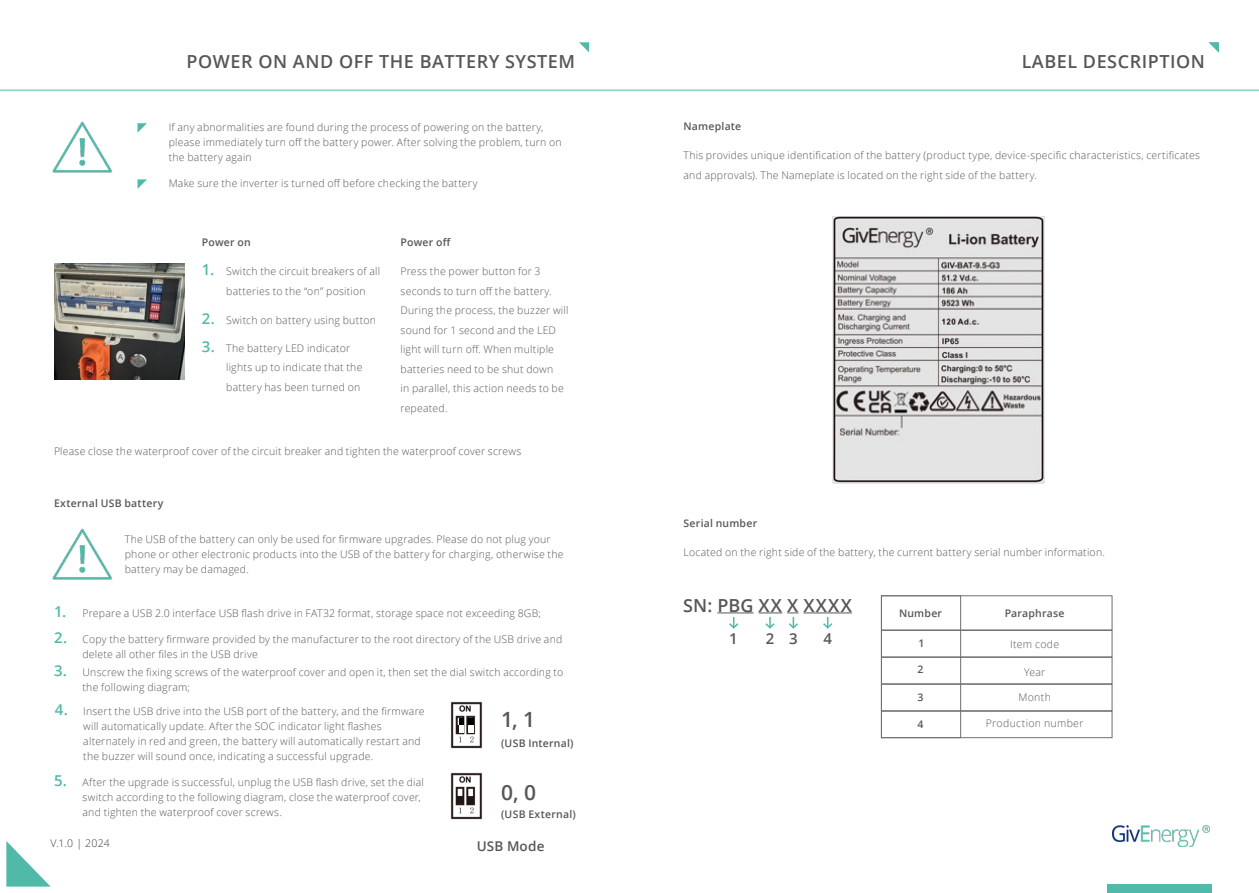
<style>
.page{position:relative;width:1259px;height:893px;background:#fff}
.page>*{position:absolute;margin:0;border:0;box-sizing:border-box;transform-origin:0 0}
.t1{font:600 21px "Open Sans";color:#575756}
.t2{font:600 18px "Open Sans";letter-spacing:.03em;color:#575756}
.t3{font:600 18px "Open Sans";letter-spacing:.065em;color:#575756}
.t4{font:600 15px "Open Sans";color:#50b9aa}
.t5{font:600 15px "Open Sans";color:#575756}
.t6{font:600 13.5px "Open Sans";letter-spacing:.015em;color:#575756}
.t7{font:300 10.5px/19.5px "Open Sans";letter-spacing:.02em;color:#575756}
.t8{font:600 10.5px "Open Sans";letter-spacing:.02em;color:#575756}
.t9{font:300 10.5px "Open Sans";color:#3c3c3b}
</style>
<div class="page">
<hr style="left:629px;top:90px;width:630px;height:1px;background:#50b9aa">
<hr style="left:0;top:90px;width:629px;height:1px;background:#50b9aa">
<svg style="left:6px;top:841px;width:45px;height:46px"></svg>
<svg style="left:579px;top:42px;width:10px;height:10px"></svg>
<svg style="left:1208px;top:42px;width:11px;height:11px"></svg>
<div style="left:1107px;top:884px;width:105px;height:9px;background:#50b9aa"></div>
<img style="left:1112px;top:825px;width:97px;height:21px">
<img style="left:833px;top:216px;width:211px;height:267px">
<hr style="left:717px;top:612px;width:36px;height:1px;background:#575756">
<hr style="left:803px;top:612px;width:49px;height:1px;background:#575756">
<div style="left:881px;top:595px;width:80px;height:143px;border:1px solid #70706e"></div>
<div style="left:881px;top:595px;width:231px;height:35px;border:1px solid #70706e"></div>
<div style="left:881px;top:630px;width:231px;height:27px;border:1px solid #70706e"></div>
<div style="left:881px;top:657px;width:231px;height:27px;border:1px solid #70706e"></div>
<div style="left:881px;top:684px;width:231px;height:27px;border:1px solid #70706e"></div>
<div style="left:881px;top:711px;width:231px;height:27px;border:1px solid #70706e"></div>
<svg style="left:729px;top:617px;width:10px;height:12px"></svg>
<svg style="left:758px;top:612px;width:41px;height:17px"></svg>
<svg style="left:823px;top:617px;width:10px;height:12px"></svg>
<img style="left:54px;top:264px;width:131px;height:115px">
<img style="left:52px;top:121px;width:60px;height:52px">
<img style="left:52px;top:528px;width:60px;height:52px">
<svg style="left:137px;top:123px;width:10px;height:10px"></svg>
<svg style="left:137px;top:179px;width:10px;height:10px"></svg>
<img style="left:450px;top:772px;width:32px;height:48px">
<img style="left:450px;top:701px;width:32px;height:48px">
<hr style="left:459px;top:718px;width:4px;height:14px;background:#fff">
<svg style="left:459px;top:718px;width:4px;height:7px"></svg>
<div style="left:469px;top:718px;width:5px;height:14px;background:#fff"></div>
<svg style="left:469px;top:718px;width:5px;height:7px"></svg>
<h2 class="t2" style="left:187px;top:49px;width:390px">POWER ON AND OFF THE BATTERY SYSTEM</h2>
<h2 class="t2" style="left:1021px;top:49px;width:185px">LABEL DESCRIPTION</h2>
<p class="t7" style="left:169px;top:120px;width:394px;line-height:15px">If any abnormalities are found during the process of powering on the battery, please immediately turn off the battery power. After solving the problem, turn on the battery again</p>
<p class="t7" style="left:169px;top:174px;width:310px">Make sure the inverter is turned off before checking the battery</p>
<p class="t8" style="left:202px;top:235px;width:50px">Power on</p>
<p class="t8" style="left:400px;top:235px;width:52px">Power off</p>
<h3 class="t4" style="left:202px;top:259px;width:14px">1.</h3>
<p class="t7" style="left:226px;top:261px;width:155px">Switch the circuit breakers of all batteries to the “on” position</p>
<h3 class="t4" style="left:202px;top:308px;width:15px">2.</h3>
<p class="t7" style="left:226px;top:310px;width:151px">Switch on battery using button</p>
<h3 class="t4" style="left:202px;top:336px;width:14px">3.</h3>
<p class="t7" style="left:226px;top:338px;width:138px">The battery LED indicator lights up to indicate that the battery has been turned on</p>
<p class="t7" style="left:400px;top:261px;width:169px">Press the power button for 3 seconds to turn off the battery.<br>During the process, the buzzer will sound for 1 second and the LED light will turn off. When multiple batteries need to be shut down<br>in parallel, this action needs to be repeated.</p>
<p class="t7" style="left:54px;top:441px;width:469px">Please close the waterproof cover of the circuit breaker and tighten the waterproof cover screws</p>
<p class="t8" style="left:54px;top:496px;width:111px">External USB battery</p>
<p class="t7" style="left:125px;top:531px;width:440px;line-height:15px">The USB of the battery can only be used for firmware upgrades. Please do not plug your phone or other electronic products into the USB of the battery for charging, otherwise the battery may be damaged.</p>
<h3 class="t4" style="left:54px;top:601px;width:14px">1.</h3>
<p class="t7" style="left:82px;top:603px;width:460px">Prepare a USB 2.0 interface USB flash drive in FAT32 format, storage space not exceeding 8GB;</p>
<h3 class="t4" style="left:54px;top:627px;width:15px">2.</h3>
<p class="t7" style="left:82px;top:632px;width:481px;line-height:15px">Copy the battery firmware provided by the manufacturer to the root directory of the USB drive and delete all other files in the USB drive</p>
<h3 class="t4" style="left:54px;top:661px;width:14px">3.</h3>
<h3 class="t4" style="left:55px;top:699px;width:15px">4.</h3>
<p class="t7" style="left:82px;top:665px;width:482px;line-height:15px">Unscrew the fixing screws of the waterproof cover and open it, then set the dial switch according to the following diagram;</p>
<p class="t7" style="left:83px;top:703px;width:343px;line-height:15px">Insert the USB drive into the USB port of the battery, and the firmware will automatically update. After the SOC indicator light flashes alternately in red and green, the battery will automatically restart and the buzzer will sound once, indicating a successful upgrade.</p>
<h1 class="t1" style="left:501px;top:705px;width:36px">1, 1</h1>
<p class="t8" style="left:501px;top:736px;width:74px">(USB Internal)</p>
<h3 class="t4" style="left:54px;top:771px;width:14px">5.</h3>
<p class="t7" style="left:82px;top:775px;width:343px;line-height:15px">After the upgrade is successful, unplug the USB flash drive, set the dial switch according to the following diagram, close the waterproof cover, and tighten the waterproof cover screws.</p>
<h1 class="t1" style="left:501px;top:778px;width:37px">0, 0</h1>
<p class="t8" style="left:501px;top:807px;width:76px">(USB External)</p>
<p class="t9" style="left:51px;top:836px;width:61px">V.1.0 | 2024</p>
<p class="t6" style="left:477px;top:837px;width:69px">USB Mode</p>
<p class="t8" style="left:683px;top:119px;width:59px">Nameplate</p>
<p class="t7" style="left:683px;top:146px;width:518px">This provides unique identification of the battery (product type, device-specific characteristics, certificates and approvals). The Nameplate is located on the right side of the battery.</p>
<p class="t8" style="left:683px;top:516px;width:75px">Serial number</p>
<p class="t7" style="left:683px;top:542px;width:423px">Located on the right side of the battery, the current battery serial number information.</p>
<h2 class="t3" style="left:683px;top:593px;width:170px">SN: PBG XX X XXXX</h2>
<h3 class="t5" style="left:729px;top:629px;width:10px">1</h3>
<h3 class="t5" style="left:765px;top:629px;width:33px">2 3</h3>
<h3 class="t5" style="left:823px;top:629px;width:10px">4</h3>
<p class="t7" style="left:1010px;top:634px;width:51px">Item code</p>
<p class="t7" style="left:1024px;top:662px;width:23px">Year</p>
<p class="t7" style="left:1018px;top:687px;width:34px">Month</p>
<p class="t7" style="left:986px;top:714px;width:99px">Production number</p>
<p class="t8" style="left:899px;top:606px;width:45px">Number</p>
<p class="t8" style="left:1004px;top:606px;width:61px">Paraphrase</p>
<p class="t8" style="left:918px;top:636px;width:7px">1</p>
<p class="t8" style="left:917px;top:662px;width:7px">2</p>
<p class="t8" style="left:917px;top:690px;width:7px">3</p>
<p class="t8" style="left:917px;top:717px;width:7px">4</p>
</div>
